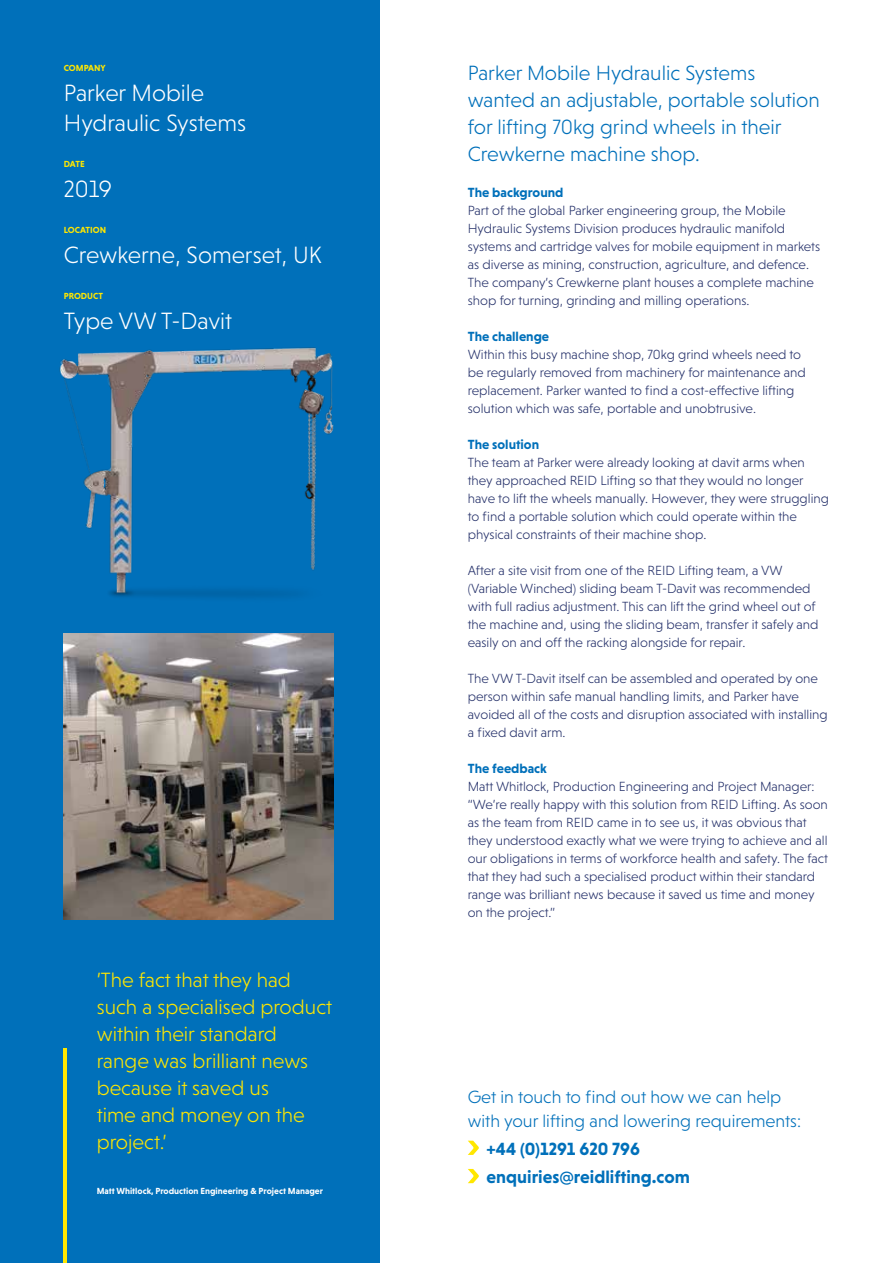
<style>
.page{position:relative;width:893px;height:1263px;background:#fff}
.page>*{position:absolute;margin:0;border:0;box-sizing:border-box;transform-origin:0 0}
.t1{font:300 24px/30px "Niveau Grotesk";color:#fff}
.t2{font:300 21px/27px "Niveau Grotesk";color:#ffe700}
.t3{font:300 21px/27px "Niveau Grotesk";color:#0070ba}
.t4{font:300 18px/24px "Niveau Grotesk";color:#0070ba}
.t5{font:700 18px/28.2px "Niveau Grotesk";color:#0070ba}
.t6{font:300 13.5px/18px "Niveau Grotesk";color:#25316a}
.t7{font:700 13.5px "Niveau Grotesk";color:#0070ba}
.t8{font:700 9px "Niveau Grotesk";color:#fff}
.t9{font:700 9px "Niveau Grotesk";color:#ffe700}
</style>
<div class="page">
<div style="left:0;top:0;width:379px;height:1263px;background:#0070ba"></div>
<svg style="left:468px;top:1141px;width:11px;height:14px"></svg>
<svg style="left:468px;top:1169px;width:11px;height:14px"></svg>
<img style="left:64px;top:634px;width:269px;height:286px">
<img style="left:59px;top:347px;width:275px;height:251px">
<hr style="left:64px;top:1048px;width:3px;height:215px;background:#ffe700">
<p class="t9" style="left:64px;top:62px;width:43px">COMPANY</p>
<h1 class="t1" style="left:64px;top:77px;width:184px">Parker Mobile<br>Hydraulic Systems</h1>
<p class="t9" style="left:64px;top:158px;width:22px">DATE</p>
<h1 class="t1" style="left:64px;top:173px;width:50px">2019</h1>
<p class="t9" style="left:64px;top:224px;width:44px">LOCATION</p>
<h1 class="t1" style="left:64px;top:239px;width:259px">Crewkerne, Somerset, UK</h1>
<p class="t9" style="left:64px;top:290px;width:41px">PRODUCT</p>
<h1 class="t1" style="left:64px;top:305px;width:170px">Type VW T-Davit</h1>
<h2 class="t2" style="left:97px;top:966px;width:237px">’The fact that they had such a specialised product within their standard range was brilliant news because it saved us<br>time and money on the project.’</h2>
<p class="t8" style="left:97px;top:1185px;width:228px">Matt Whitlock, Production Engineering &amp; Project Manager</p>
<h2 class="t3" style="left:468px;top:59px;width:354px">Parker Mobile Hydraulic Systems wanted an adjustable, portable solution for lifting 70kg grind wheels in their Crewkerne machine shop.</h2>
<p class="t7" style="left:468px;top:184px;width:97px">The background</p>
<p class="t6" style="left:468px;top:201px;width:354px">Part of the global Parker engineering group, the Mobile Hydraulic Systems Division produces hydraulic manifold systems and cartridge valves for mobile equipment in markets as diverse as mining, construction, agriculture, and defence.<br>The company’s Crewkerne plant houses a complete machine shop for turning, grinding and milling operations.</p>
<p class="t7" style="left:468px;top:328px;width:83px">The challenge</p>
<p class="t6" style="left:468px;top:345px;width:340px">Within this busy machine shop, 70kg grind wheels need to be regularly removed from machinery for maintenance and replacement. Parker wanted to find a cost-effective lifting solution which was safe, portable and unobtrusive.</p>
<p class="t7" style="left:468px;top:436px;width:73px">The solution</p>
<p class="t6" style="left:468px;top:453px;width:363px">The team at Parker were already looking at davit arms when they approached REID Lifting so that they would no longer have to lift the wheels manually. However, they were struggling to find a portable solution which could operate within the physical constraints of their machine shop.</p>
<p class="t6" style="left:468px;top:561px;width:352px">After a site visit from one of the REID Lifting team, a VW (Variable Winched) sliding beam T-Davit was recommended with full radius adjustment. This can lift the grind wheel out of the machine and, using the sliding beam, transfer it safely and easily on and off the racking alongside for repair.</p>
<p class="t6" style="left:468px;top:669px;width:361px">The VW T-Davit itself can be assembled and operated by one person within safe manual handling limits, and Parker have avoided all of the costs and disruption associated with installing a fixed davit arm.</p>
<p class="t7" style="left:468px;top:760px;width:81px">The feedback</p>
<p class="t6" style="left:468px;top:777px;width:362px">Matt Whitlock, Production Engineering and Project Manager: “We’re really happy with this solution from REID Lifting. As soon as the team from REID came in to see us, it was obvious that they understood exactly what we were trying to achieve and all our obligations in terms of workforce health and safety. The fact that they had such a specialised product within their standard range was brilliant news because it saved us time and money on the project.”</p>
<h3 class="t4" style="left:468px;top:1084px;width:335px">Get in touch to find out how we can help with your lifting and lowering requirements:</h3>
<h3 class="t5" style="left:487px;top:1134px;width:205px">+44 (0)1291 620 796 enquiries@reidlifting.com</h3>
</div>
